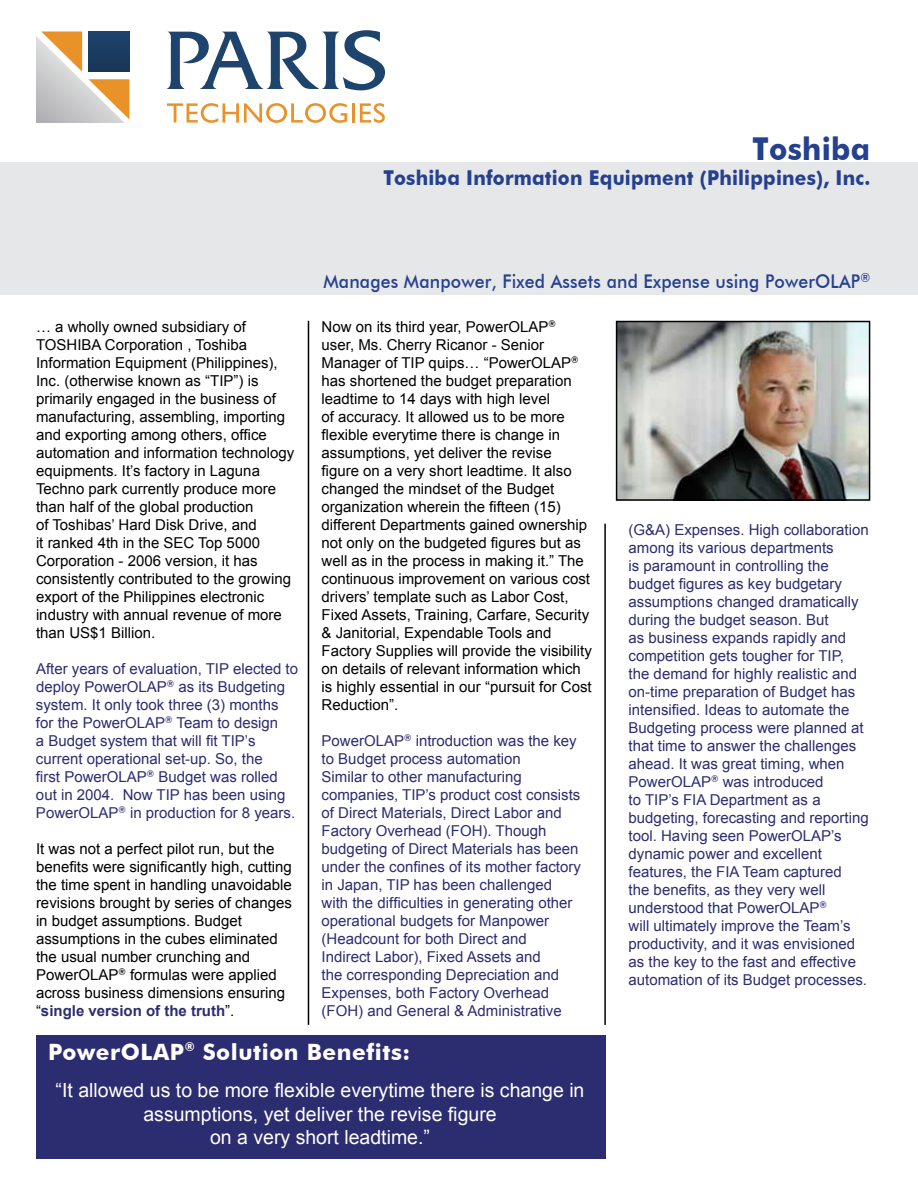
<style>
.page{position:relative;width:918px;height:1188px;background:#fff}
.page>*{position:absolute;margin:0;border:0;box-sizing:border-box;transform-origin:0 0}
.t1{font:700 31.5px "Futura BT";letter-spacing:.01em;color:#25408f;scale:.93 1}
.t2{font:700 22.5px "Futura BT";letter-spacing:.025em;color:#fff}
.t3{font:700 20.4px "Futura BT";letter-spacing:.01em;color:#25408f;scale:.93 1}
.t4{font:19.5px/23.4px "Arial";color:#fff;text-align:center}
.t5{font:500 18.9px "Futura BT";letter-spacing:.01em;color:#25408f;scale:.93 1}
.t6{font:15px/18px "Arial";color:#000}
.t7{font:15px/18px "Arial";color:#2c2c70}
.s1{font-weight:700;color:#2c2c70}
</style>
<div class="page">
<div style="left:0;top:163px;width:918px;height:132px;background:#e6e7e8"></div>
<div style="left:36px;top:1036px;width:570px;height:123px;background:#2c2c70"></div>
<img style="left:619px;top:324px;width:248px;height:174px">
<div style="left:616px;top:321px;width:254px;height:180px;border:2px solid #000"></div>
<svg style="left:167px;top:30px;width:218px;height:60px"></svg>
<svg style="left:167px;top:103px;width:180px;height:20px"></svg>
<hr style="left:352px;top:103px;width:3px;height:20px;background:#e9922a">
<svg style="left:360px;top:103px;width:25px;height:20px"></svg>
<svg style="left:36px;top:31px;width:93px;height:92px;background:#b5aca0"></svg>
<hr style="left:308px;top:321px;width:1px;height:704px;background:#000">
<hr style="left:604px;top:524px;width:2px;height:501px;background:#000">
<h1 class="t1" style="left:753px;top:130px;width:128px">Toshiba</h1>
<h3 class="t3" style="left:383px;top:166px;width:525px">Toshiba Information Equipment (Philippines), Inc.</h3>
<p class="t6" style="left:36px;top:318px;width:260px">… a wholly owned subsidiary of TOSHIBA Corporation , Toshiba Information Equipment (Philippines), Inc. (otherwise known as “TIP”) is primarily engaged in the business of manufacturing, assembling, importing and exporting among others, office automation and information technology equipments. It’s factory in Laguna Techno park currently produce more than half of the global production<br>of Toshibas’ Hard Disk Drive, and<br>it ranked 4th in the SEC Top 5000<br>Corporation - 2006 version, it has consistently contributed to the growing export of the Philippines electronic industry with annual revenue of more than US$1 Billion.</p>
<p class="t7" style="left:36px;top:660px;width:264px">After years of evaluation, TIP elected to deploy PowerOLAP<sup>®</sup> as its Budgeting system. It only took three (3) months for the PowerOLAP<sup>®</sup> Team to design<br>a Budget system that will fit TIP’s current operational set-up. So, the<br>first PowerOLAP<sup>®</sup> Budget was rolled out in 2004. Now TIP has been using PowerOLAP<sup>®</sup> in production for 8 years.</p>
<p class="t6" style="left:36px;top:840px;width:257px">It was not a perfect pilot run, but the benefits were significantly high, cutting the time spent in handling unavoidable revisions brought by series of changes in budget assumptions. Budget assumptions in the cubes eliminated the usual number crunching and PowerOLAP<sup>®</sup> formulas were applied across business dimensions ensuring “<span class="s1">single version of the truth</span>”.</p>
<p class="t5" style="left:324px;top:270px;width:589px">Manages Manpower, Fixed Assets and Expense using PowerOLAP<sup>®</sup></p>
<p class="t6" style="left:322px;top:318px;width:272px">Now on its third year, PowerOLAP<sup>® </sup>user, Ms. Cherry Ricanor - Senior Manager of TIP quips… “PowerOLAP<sup>® </sup>has shortened the budget preparation leadtime to 14 days with high level<br>of accuracy. It allowed us to be more flexible everytime there is change in assumptions, yet deliver the revise figure on a very short leadtime. It also changed the mindset of the Budget organization wherein the fifteen (15) different Departments gained ownership not only on the budgeted figures but as well as in the process in making it.” The continuous improvement on various cost drivers’ template such as Labor Cost, Fixed Assets, Training, Carfare, Security &amp; Janitorial, Expendable Tools and Factory Supplies will provide the visibility on details of relevant information which is highly essential in our “pursuit for Cost Reduction”.</p>
<p class="t7" style="left:322px;top:732px;width:261px">PowerOLAP<sup>®</sup> introduction was the key to Budget process automation<br>Similar to other manufacturing companies, TIP’s product cost consists of Direct Materials, Direct Labor and Factory Overhead (FOH). Though budgeting of Direct Materials has been under the confines of its mother factory in Japan, TIP has been challenged with the difficulties in generating other operational budgets for Manpower (Headcount for both Direct and<br>Indirect Labor), Fixed Assets and<br>the corresponding Depreciation and Expenses, both Factory Overhead (FOH) and General &amp; Administrative</p>
<p class="t7" style="left:629px;top:520px;width:242px">(G&amp;A) Expenses. High collaboration among its various departments<br>is paramount in controlling the budget figures as key budgetary assumptions changed dramatically during the budget season. But<br>as business expands rapidly and competition gets tougher for TIP,<br>the demand for highly realistic and on-time preparation of Budget has intensified. Ideas to automate the<br>Budgeting process were planned at that time to answer the challenges ahead. It was great timing, when<br>PowerOLAP<sup>®</sup> was introduced<br>to TIP’s FIA Department as a budgeting, forecasting and reporting tool. Having seen PowerOLAP’s dynamic power and excellent features, the FIA Team captured<br>the benefits, as they very well understood that PowerOLAP<sup>®<br></sup>will ultimately improve the Team’s productivity, and it was envisioned as the key to the fast and effective automation of its Budget processes.</p>
<h2 class="t2" style="left:48px;top:1039px;width:363px">PowerOLAP<sup>®</sup> Solution Benefits:</h2>
<h3 class="t4" style="left:56px;top:1079px;width:530px">“It allowed us to be more flexible everytime there is change in assumptions, yet deliver the revise figure<br>on a very short leadtime.”</h3>
</div>
